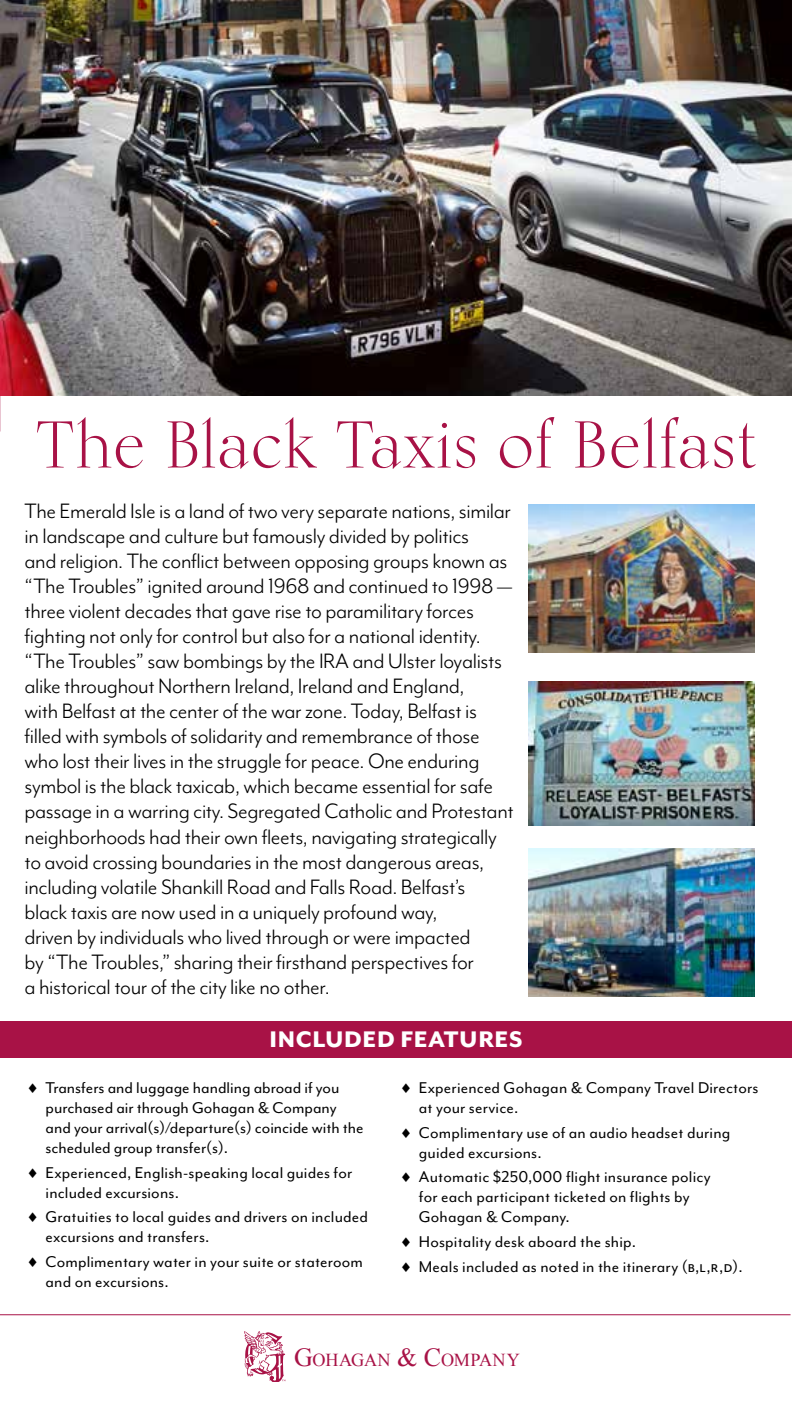
<style>
.page{position:relative;width:792px;height:1404px;background:#fff}
.page>*{position:absolute;margin:0;border:0;box-sizing:border-box;transform-origin:0 0}
.t1{font:66px "Kumlien Pro";letter-spacing:.01em;color:#a81246}
.t2{font:800 26px "Mr Eaves Mod OT";letter-spacing:.025em;color:#fff}
.t3{font:24px/25px "Mr Eaves Mod OT";letter-spacing:-.015em;color:#000}
.t4{font:18.2px "Times New Roman";letter-spacing:.02em;color:#a81246}
.t5{font:18px/20px "Mr Eaves Mod OT";letter-spacing:.01em;color:#000}
.s1{font-size:26px}
</style>
<div class="page">
<img style="left:0;top:0;width:792px;height:396px">
<div style="left:0;top:1021px;width:792px;height:36px;background:#a81246"></div>
<hr style="left:0;top:1314px;width:791px;height:1px;background:#a81246">
<svg style="left:244px;top:1331px;width:42px;height:51px"></svg>
<img style="left:528px;top:505px;width:226px;height:147px">
<img style="left:529px;top:681px;width:225px;height:144px">
<img style="left:528px;top:849px;width:226px;height:147px">
<h1 class="t1" style="left:35px;top:405px;width:723px">The Black Taxis of Belfast</h1>
<p class="t3" style="left:24px;top:499px;width:491px">The Emerald Isle is a land of two very separate nations, similar in landscape and culture but famously divided by politics<br>and religion. The conflict between opposing groups known as “The Troubles” ignited around 1968 and continued to 1998 — three violent decades that gave rise to paramilitary forces fighting not only for control but also for a national identity. “The Troubles” saw bombings by the IRA and Ulster loyalists alike throughout Northern Ireland, Ireland and England,<br>with Belfast at the center of the war zone. Today, Belfast is filled with symbols of solidarity and remembrance of those who lost their lives in the struggle for peace. One enduring symbol is the black taxicab, which became essential for safe passage in a warring city. Segregated Catholic and Protestant neighborhoods had their own fleets, navigating strategically to avoid crossing boundaries in the most dangerous areas, including volatile Shankill Road and Falls Road. Belfast’s black taxis are now used in a uniquely profound way,<br>driven by individuals who lived through or were impacted<br>by “The Troubles,” sharing their firsthand perspectives for<br>a historical tour of the city like no other.</p>
<p class="t2" style="left:270px;top:1024px;width:254px">INCLUDED FEATURES</p>
<p class="t5" style="left:46px;top:1078px;width:320px;text-indent:-18px">♦ Transfers and luggage handling abroad if you purchased air through Gohagan &amp; Company and your arrival(s)/departure(s) coincide with the scheduled group transfer(s).</p>
<p class="t5" style="left:46px;top:1162px;width:308px;text-indent:-18px">♦ Experienced, English-speaking local guides for included excursions.</p>
<p class="t5" style="left:46px;top:1207px;width:324px;text-indent:-18px">♦ Gratuities to local guides and drivers on included excursions and transfers.</p>
<p class="t5" style="left:46px;top:1252px;width:319px;text-indent:-18px">♦ Complimentary water in your suite or stateroom and on excursions.</p>
<p class="t5" style="left:419px;top:1078px;width:341px;text-indent:-18px">♦ Experienced Gohagan &amp; Company Travel Directors at your service.</p>
<p class="t5" style="left:419px;top:1122px;width:313px;text-indent:-18px">♦ Complimentary use of an audio headset during guided excursions.</p>
<p class="t5" style="left:419px;top:1167px;width:293px;text-indent:-18px">♦ Automatic $250,000 flight insurance policy for each participant ticketed on flights by<br>Gohagan &amp; Company.</p>
<p class="t5" style="left:401px;top:1229px;width:343px;line-height:24.6px">♦ Hospitality desk aboard the ship.<br>♦ Meals included as noted in the itinerary (b,l,r,d).</p>
<p class="t4" style="left:294px;top:1347px;width:227px"><span class="s1">G</span>OHAGAN <span class="s1">&amp; C</span>OMPANY</p>
</div>
